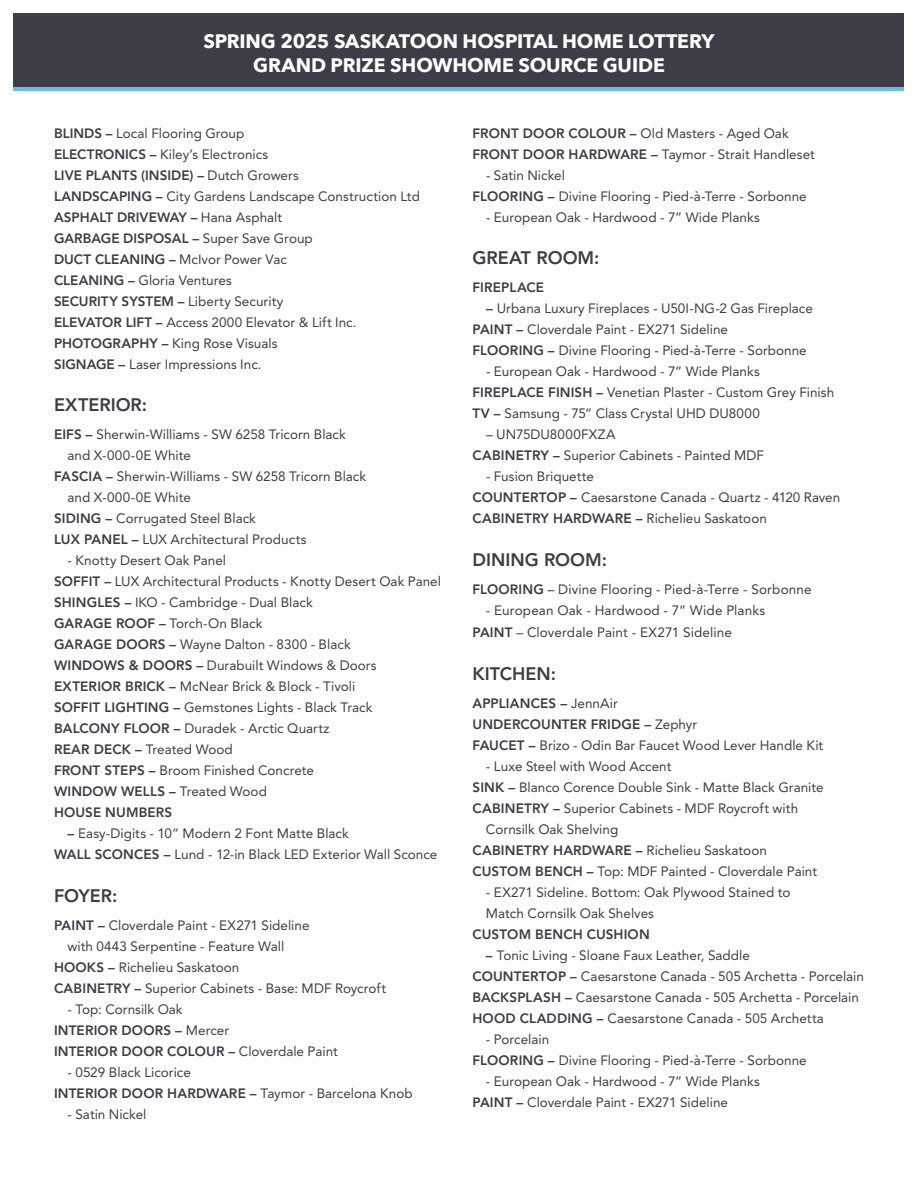
<style>
.page{position:relative;width:918px;height:1188px;background:#fff}
.page>*{position:absolute;margin:0;border:0;box-sizing:border-box;transform-origin:0 0}
.t1{font:700 19.5px/24px "Avenir Next";letter-spacing:-.005em;color:#fff;text-align:center}
.t2{font:800 18px "Avenir LT Std";color:#3e3c47}
.t3{font:13.5px/21px "Avenir LT Std";color:#3e3c47}
.t4{font:800 13.5px "Avenir LT Std";letter-spacing:.01em;color:#3e3c47}
.s1{font-weight:800}
.s2{font-weight:400}
</style>
<div class="page">
<div style="left:14px;top:14px;width:890px;height:74px;background:#3e3c47"></div>
<hr style="left:14px;top:88px;width:890px;height:3px;background:#6abce9">
<h1 class="t1" style="left:203px;top:29px;width:513px">SPRING 2025 SASKATOON HOSPITAL HOME LOTTERY<br>GRAND PRIZE SHOWHOME SOURCE GUIDE</h1>
<p class="t3" style="left:54px;top:123px;width:367px"><span class="s1">BLINDS –</span> Local Flooring Group<br><span class="s1">ELECTRONICS –</span> Kiley’s Electronics<br><span class="s1">LIVE PLANTS (INSIDE) –</span> Dutch Growers<br><span class="s1">LANDSCAPING –</span> City Gardens Landscape Construction Ltd <span class="s1">ASPHALT DRIVEWAY –</span> Hana Asphalt<br><span class="s1">GARBAGE DISPOSAL –</span> Super Save Group<br><span class="s1">DUCT CLEANING –</span> McIvor Power Vac<br><span class="s1">CLEANING –</span> Gloria Ventures<br><span class="s1">SECURITY SYSTEM –</span> Liberty Security<br><span class="s1">ELEVATOR LIFT –</span> Access 2000 Elevator &amp; Lift Inc.<br><span class="s1">PHOTOGRAPHY –</span> King Rose Visuals<br><span class="s1">SIGNAGE –</span> Laser Impressions Inc.</p>
<h2 class="t2" style="left:54px;top:394px;width:95px">EXTERIOR:</h2>
<p class="t3" style="left:54px;top:424px;width:293px"><span class="s1">EIFS –</span> Sherwin-Williams - SW 6258 Tricorn Black</p>
<p class="t3" style="left:68px;top:445px;width:125px">and X-000-0E White</p>
<p class="t3" style="left:54px;top:466px;width:314px"><span class="s1">FASCIA –</span> Sherwin-Williams - SW 6258 Tricorn Black</p>
<p class="t3" style="left:68px;top:487px;width:125px">and X-000-0E White</p>
<p class="t3" style="left:54px;top:508px;width:204px"><span class="s1">SIDING –</span> Corrugated Steel Black</p>
<p class="t3" style="left:54px;top:529px;width:254px"><span class="s1">LUX PANEL –</span> LUX Architectural Products</p>
<p class="t3" style="left:54px;top:550px;width:389px;text-indent:14px">- Knotty Desert Oak Panel<br><span class="s1">SOFFIT –</span> LUX Architectural Products - Knotty Desert Oak Panel <span class="s1">SHINGLES –</span> IKO - Cambridge - Dual Black<br><span class="s1">GARAGE ROOF –</span> Torch-On Black<br><span class="s1">GARAGE DOORS –</span> Wayne Dalton - 8300 - Black<br><span class="s1">WINDOWS &amp; DOORS –</span> Durabuilt Windows &amp; Doors <span class="s1">EXTERIOR BRICK –</span> McNear Brick &amp; Block - Tivoli<br><span class="s1">SOFFIT LIGHTING –</span> Gemstones Lights - Black Track <span class="s1">BALCONY FLOOR –</span> Duradek - Arctic Quartz<br><span class="s1">REAR DECK –</span> Treated Wood<br><span class="s1">FRONT STEPS –</span> Broom Finished Concrete<br><span class="s1">WINDOW WELLS –</span> Treated Wood<br><span class="s1">HOUSE NUMBERS</span></p>
<p class="t3" style="left:54px;top:823px;width:385px;text-indent:14px"><span class="s1">–</span> Easy-Digits - 10” Modern 2 Font Matte Black<br><span class="s1">WALL SCONCES –</span> Lund - 12-in Black LED Exterior Wall Sconce</p>
<h2 class="t2" style="left:54px;top:885px;width:65px">FOYER:</h2>
<p class="t3" style="left:54px;top:915px;width:257px"><span class="s1">PAINT –</span> Cloverdale Paint - EX271 Sideline</p>
<p class="t3" style="left:68px;top:936px;width:218px">with 0443 Serpentine - Feature Wall</p>
<p class="t3" style="left:54px;top:957px;width:187px"><span class="s1">HOOKS –</span> Richelieu Saskatoon</p>
<p class="t3" style="left:54px;top:978px;width:334px"><span class="s1">CABINETRY –</span> Superior Cabinets - Base: MDF Roycroft</p>
<p class="t3" style="left:54px;top:999px;width:285px;text-indent:14px">- Top: Cornsilk Oak<br><span class="s1">INTERIOR DOORS –</span> Mercer<br><span class="s1">INTERIOR DOOR COLOUR –</span> Cloverdale Paint</p>
<p class="t3" style="left:54px;top:1062px;width:360px;text-indent:14px">- 0529 Black Licorice<br><span class="s1">INTERIOR DOOR HARDWARE –</span> Taymor - Barcelona Knob</p>
<p class="t3" style="left:68px;top:1104px;width:80px">- Satin Nickel</p>
<p class="t3" style="left:472px;top:123px;width:344px"><span class="s1">FRONT DOOR COLOUR –</span> Old Masters - Aged Oak<br><span class="s1">FRONT DOOR HARDWARE –</span> Taymor - Strait Handleset</p>
<p class="t3" style="left:472px;top:165px;width:336px;text-indent:14px">- Satin Nickel<br><span class="s1">FLOORING –</span> Divine Flooring - Pied-à-Terre - Sorbonne</p>
<p class="t3" style="left:486px;top:207px;width:275px">- European Oak - Hardwood - 7” Wide Planks</p>
<h2 class="t2" style="left:472px;top:247px;width:128px">GREAT ROOM:</h2>
<p class="t4" style="left:472px;top:279px;width:73px">FIREPLACE</p>
<p class="t3" style="left:472px;top:298px;width:342px;text-indent:14px"><span class="s1">–</span> Urbana Luxury Fireplaces - U50I-NG-2 Gas Fireplace<br><span class="s1">PAINT –</span> Cloverdale Paint - EX271 Sideline<br><span class="s1">FLOORING –</span> Divine Flooring - Pied-à-Terre - Sorbonne</p>
<p class="t3" style="left:472px;top:361px;width:363px;text-indent:14px">- European Oak - Hardwood - 7” Wide Planks<br><span class="s1">FIREPLACE FINISH –</span> Venetian Plaster - Custom Grey Finish<br><span class="s1">TV –</span> Samsung - 75” Class Crystal UHD DU8000</p>
<p class="t3" style="left:472px;top:424px;width:293px;text-indent:14px">– UN75DU8000FXZA<br><span class="s1">CABINETRY –</span> Superior Cabinets - Painted MDF</p>
<p class="t3" style="left:472px;top:466px;width:369px;text-indent:14px">- Fusion Briquette<br><span class="s1">COUNTERTOP –</span> Caesarstone Canada - Quartz - 4120 Raven<br><span class="s1">CABINETRY HARDWARE –</span> Richelieu Saskatoon</p>
<h2 class="t2" style="left:472px;top:549px;width:136px">DINING ROOM:</h2>
<p class="t3" style="left:472px;top:579px;width:341px"><span class="s1">FLOORING</span> – Divine Flooring - Pied-à-Terre - Sorbonne</p>
<p class="t3" style="left:472px;top:599px;width:294px;line-height:22.5px;text-indent:14px">- European Oak - Hardwood - 7” Wide Planks<br><span class="s1">PAINT</span> – Cloverdale Paint - EX271 Sideline</p>
<h2 class="t2" style="left:472px;top:663px;width:85px">KITCHEN:</h2>
<p class="t3" style="left:472px;top:693px;width:352px"><span class="s1">APPLIANCES –</span> JennAir<br><span class="s1">UNDERCOUNTER FRIDGE –</span> Zephyr<br><span class="s1">FAUCET –</span> Brizo - Odin Bar Faucet Wood Lever Handle Kit</p>
<p class="t3" style="left:486px;top:756px;width:187px">- Luxe Steel with Wood Accent</p>
<p class="t3" style="left:472px;top:777px;width:353px"><span class="s1">SINK –</span> Blanco Corence Double Sink - Matte Black Granite</p>
<p class="t3" style="left:472px;top:798px;width:327px"><span class="s1">CABINETRY –</span> Superior Cabinets - MDF Roycroft with</p>
<p class="t3" style="left:486px;top:819px;width:134px">Cornsilk Oak Shelving</p>
<p class="t4" style="left:472px;top:842px;width:296px">CABINETRY HARDWARE – <span class="s2">Richelieu Saskatoon</span></p>
<p class="t3" style="left:472px;top:861px;width:346px"><span class="s1">CUSTOM BENCH –</span> Top: MDF Painted - Cloverdale Paint</p>
<p class="t3" style="left:486px;top:882px;width:306px">- EX271 Sideline. Bottom: Oak Plywood Stained to<br>Match Cornsilk Oak Shelves</p>
<p class="t4" style="left:472px;top:926px;width:179px">CUSTOM BENCH CUSHION</p>
<p class="t3" style="left:472px;top:945px;width:393px;text-indent:14px"><span class="s1">–</span> Tonic Living - Sloane Faux Leather, Saddle<br><span class="s1">COUNTERTOP –</span> Caesarstone Canada - 505 Archetta - Porcelain <span class="s1">BACKSPLASH –</span> Caesarstone Canada - 505 Archetta - Porcelain <span class="s1">HOOD CLADDING –</span> Caesarstone Canada - 505 Archetta</p>
<p class="t3" style="left:472px;top:1029px;width:336px;text-indent:14px">- Porcelain<br><span class="s1">FLOORING –</span> Divine Flooring - Pied-à-Terre - Sorbonne</p>
<p class="t3" style="left:472px;top:1071px;width:289px;text-indent:14px">- European Oak - Hardwood - 7” Wide Planks<br><span class="s1">PAINT –</span> Cloverdale Paint - EX271 Sideline</p>
</div>
